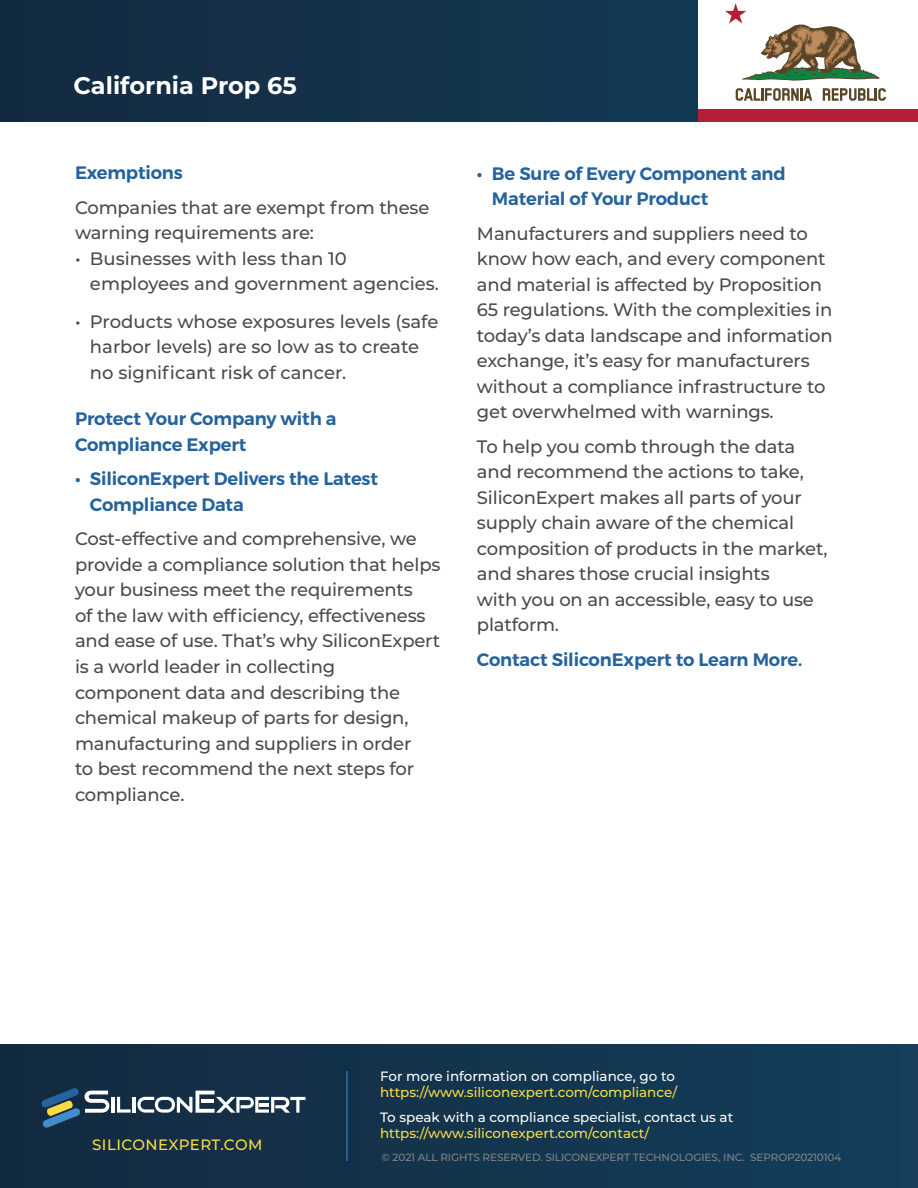
<style>
.page{position:relative;width:918px;height:1188px;background:#fff}
.page>*{position:absolute;margin:0;border:0;box-sizing:border-box;transform-origin:0 0}
.t1{font:700 24px "Montserrat";color:#fff}
.t2{font:500 18px/25.5px "Montserrat";letter-spacing:-.01em;color:#4a4b4b}
.t3{font:600 18px/25.5px "Montserrat";letter-spacing:-.01em;color:#24639d}
.t4{font:500 15px "Montserrat";letter-spacing:.03em;color:#fbdc44}
.t5{font:500 13.5px "Montserrat";color:#fff}
.t6{font:500 13.5px "Montserrat";color:#fbdc44}
.t7{font:500 10.5px "Montserrat";letter-spacing:-.01em;color:#808385}
</style>
<div class="page">
<div style="left:0;top:1044px;width:918px;height:144px;background:linear-gradient(to right,#142a40,#133e5b)"></div>
<hr style="left:346px;top:1071px;width:1px;height:90px;background:#418cca">
<svg style="left:41px;top:1088px;width:68px;height:40px;background:#435e6e"></svg>
<hr style="left:111px;top:1097px;width:4px;height:16px;background:#fff">
<svg style="left:117px;top:1097px;width:14px;height:16px"></svg>
<hr style="left:133px;top:1097px;width:3px;height:16px;background:#fff">
<svg style="left:137px;top:1091px;width:168px;height:22px"></svg>
<div style="left:0;top:0;width:918px;height:122px;background:#13314a"></div>
<div style="left:698px;top:0;width:220px;height:122px;background:#fff"></div>
<div style="left:698px;top:109px;width:220px;height:13px;background:#b51f35"></div>
<svg style="left:736px;top:88px;width:150px;height:13px"></svg>
<svg style="left:725px;top:3px;width:155px;height:78px"></svg>
<h1 class="t1" style="left:74px;top:68px;width:225px">California Prop 65</h1>
<p class="t3" style="left:75px;top:160px;width:109px">Exemptions</p>
<p class="t2" style="left:75px;top:194px;width:356px">Companies that are exempt from these warning requirements are:</p>
<p class="t2" style="left:90px;top:245px;width:350px;text-indent:-15px">• Businesses with less than 10 employees and government agencies.</p>
<p class="t2" style="left:90px;top:308px;width:350px;text-indent:-15px">• Products whose exposures levels (safe harbor levels) are so low as to create no significant risk of cancer.</p>
<p class="t3" style="left:75px;top:406px;width:263px">Protect Your Company with a<br>Compliance Expert</p>
<p class="t3" style="left:90px;top:466px;width:290px;text-indent:-15px">• SiliconExpert Delivers the Latest<br>Compliance Data</p>
<p class="t2" style="left:75px;top:526px;width:367px">Cost-effective and comprehensive, we provide a compliance solution that helps your business meet the requirements<br>of the law with efficiency, effectiveness and ease of use. That’s why SiliconExpert is a world leader in collecting component data and describing the chemical makeup of parts for design, manufacturing and suppliers in order<br>to best recommend the next steps for compliance.</p>
<p class="t3" style="left:492px;top:161px;width:295px;text-indent:-15px">• Be Sure of Every Component and<br>Material of Your Product</p>
<p class="t2" style="left:477px;top:220px;width:357px">Manufacturers and suppliers need to know how each, and every component and material is affected by Proposition 65 regulations. With the complexities in today’s data landscape and information exchange, it’s easy for manufacturers without a compliance infrastructure to get overwhelmed with warnings.</p>
<p class="t2" style="left:477px;top:433px;width:352px">To help you comb through the data and recommend the actions to take,<br>SiliconExpert makes all parts of your supply chain aware of the chemical composition of products in the market, and shares those crucial insights<br>with you on an accessible, easy to use platform.</p>
<p class="t3" style="left:477px;top:647px;width:327px">Contact SiliconExpert to Learn More.</p>
<p class="t4" style="left:92px;top:1134px;width:172px">SILICONEXPERT.COM</p>
<p class="t5" style="left:380px;top:1067px;width:296px">For more information on compliance, go to</p>
<p class="t6" style="left:380px;top:1083px;width:299px">https://www.siliconexpert.com/compliance/</p>
<p class="t5" style="left:380px;top:1108px;width:355px">To speak with a compliance specialist, contact us at</p>
<p class="t6" style="left:380px;top:1123px;width:271px">https://www.siliconexpert.com/contact/</p>
<p class="t7" style="left:382px;top:1150px;width:461px">© 2021 ALL RIGHTS RESERVED. SILICONEXPERT TECHNOLOGIES, INC. SEPROP20210104</p>
</div>
